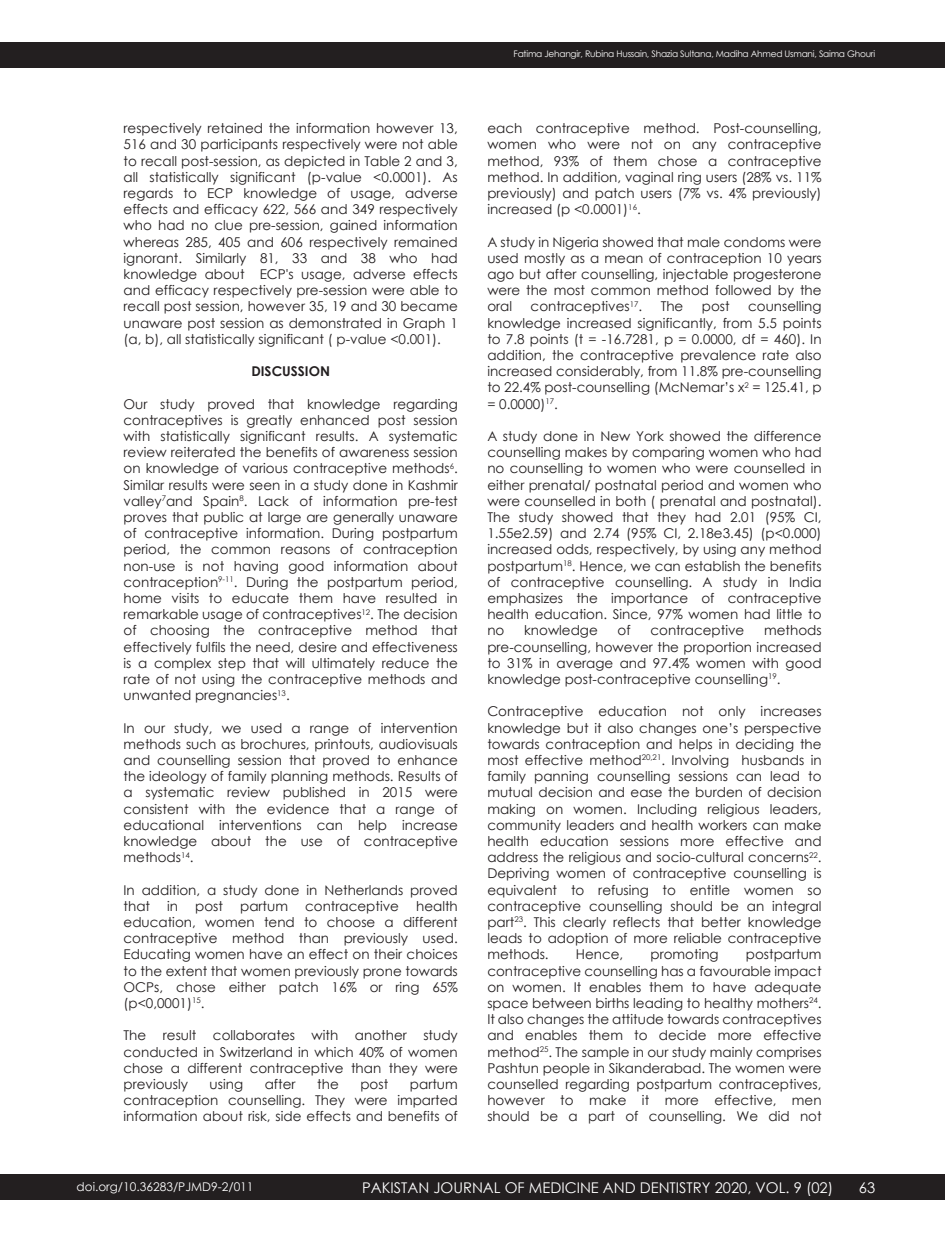
<style>
.page{position:relative;width:945px;height:1242px;background:#fff}
.page>*{position:absolute;margin:0;border:0;box-sizing:border-box;transform-origin:0 0}
.t1{font:14.7px "Century Gothic";color:#fff}
.t2{font:13.5px/16.2px "Century Gothic";color:#231f20;text-align:justify}
.t3{font:13.5px "Century Gothic";letter-spacing:.025em;color:#000}
.t4{font:700 13.5px "Century Gothic";color:#231f20}
.t5{font:12px "Century Gothic";color:#fff}
.t6{font:9px "Century Gothic";letter-spacing:-.025em;color:#fff}
</style>
<div class="page">
<div style="left:0;top:1174px;width:945px;height:26px;background:#231f20"></div>
<div style="left:0;top:42px;width:945px;height:26px;background:#231f20"></div>
<p class="t2" style="left:124px;top:120px;width:336px">respectively retained the information however 13, 516 and 30 participants respectively were not able to recall post-session, as depicted in Table 2 and 3, all statistically significant (p-value &lt;0.0001). As regards to ECP knowledge of usage, adverse effects and efficacy 622, 566 and 349 respectively who had no clue pre-session, gained information whereas 285, 405 and 606 respectively remained ignorant. Similarly 81, 33 and 38 who had knowledge about ECP's usage, adverse effects and efficacy respectively pre-session were able to recall post session, however 35, 19 and 30 became unaware post session as demonstrated in Graph 1 (a, b), all statistically significant ( p-value &lt;0.001).</p>
<p class="t4" style="left:251px;top:363px;width:80px">DISCUSSION</p>
<p class="t2" style="left:124px;top:395px;width:336px">Our study proved that knowledge regarding contraceptives is greatly enhanced post session with statistically significant results. A systematic review reiterated the benefits of awareness session on knowledge of various contraceptive methods<sup>6</sup>.<br>Similar results were seen in a study done in Kashmir valley<sup>7</sup>and Spain<sup>8</sup>. Lack of information pre-test proves that public at large are generally unaware of contraceptive information. During postpartum period, the common reasons of contraception non-use is not having good information about contraception<sup>9-11</sup>. During the postpartum period, home visits to educate them have resulted in remarkable usage of contraceptives<sup>12</sup>. The decision of choosing the contraceptive method that effectively fulfils the need, desire and effectiveness is a complex step that will ultimately reduce the rate of not using the contraceptive methods and unwanted pregnancies<sup>13</sup>.</p>
<p class="t2" style="left:124px;top:719px;width:336px">In our study, we used a range of intervention methods such as brochures, printouts, audiovisuals and counselling session that proved to enhance the ideology of family planning methods. Results of a systematic review published in 2015 were consistent with the evidence that a range of educational interventions can help increase knowledge about the use of contraceptive methods<sup>14</sup>.</p>
<p class="t2" style="left:124px;top:881px;width:336px">In addition, a study done in Netherlands proved that</p>
<p class="t3" style="left:135px;top:127px;width:50px">Drowsy</p>
<p class="t3" style="left:135px;top:162px;width:87px">Unconscious</p>
<p class="t2" style="left:167px;top:897px;width:12px">in</p>
<p class="t2" style="left:195px;top:897px;width:29px">post</p>
<p class="t2" style="left:240px;top:897px;width:49px">partum</p>
<p class="t2" style="left:305px;top:897px;width:95px">contraceptive</p>
<p class="t2" style="left:124px;top:897px;width:336px;text-indent:293px">health education, women tend to choose a different contraceptive method than previously used.<br>Educating women have an effect on their choices to the extent that women previously prone towards OCPs, chose either patch 16% or ring 65% (p&lt;0,0001)<sup>15</sup>.</p>
<p class="t2" style="left:124px;top:1027px;width:336px">The result collaborates with another study conducted in Switzerland in which 40% of women chose a different contraceptive than they were previously</p>
<p class="t2" style="left:210px;top:1075px;width:35px">using</p>
<p class="t2" style="left:265px;top:1075px;width:32px">after</p>
<p class="t2" style="left:317px;top:1075px;width:23px">the</p>
<p class="t2" style="left:360px;top:1075px;width:29px">post</p>
<p class="t2" style="left:124px;top:1075px;width:336px;text-indent:286px">partum contraception counselling. They were imparted information about risk, side effects and benefits of</p>
<p class="t6" style="left:514px;top:48px;width:363px">Fatima Jehangir, Rubina Hussain, Shazia Sultana, Madiha Ahmed Usmani, Saima Ghouri</p>
<p class="t2" style="left:487px;top:120px;width:336px">each contraceptive method. Post-counselling, women who were not on any contraceptive method, 93% of them chose a contraceptive method. In addition, vaginal ring users (28% vs. 11% previously) and patch users (7% vs. 4% previously) increased (p &lt;0.0001)<sup>16</sup>.</p>
<p class="t2" style="left:487px;top:233px;width:336px">A study in Nigeria showed that male condoms were used mostly as a mean of contraception 10 years ago but after counselling, injectable progesterone were the most common method followed by the oral</p>
<p class="t3" style="left:691px;top:127px;width:28px">16.7</p>
<p class="t3" style="left:695px;top:163px;width:20px">7.0</p>
<p class="t2" style="left:531px;top:298px;width:113px">contraceptives<sup>17</sup>.</p>
<p class="t2" style="left:661px;top:298px;width:24px">The</p>
<p class="t2" style="left:702px;top:298px;width:29px">post</p>
<p class="t2" style="left:487px;top:298px;width:336px;text-indent:261px">counselling knowledge increased significantly, from 5.5 points to 7.8 points (t = -16.7281, p = 0.0000, df = 460). In addition, the contraceptive prevalence rate also increased considerably, from 11.8% pre-counselling to 22.4% post-counselling (McNemar’s x<sup>2</sup> = 125.41, p = 0.0000)<sup>17</sup>.</p>
<p class="t2" style="left:487px;top:427px;width:336px">A study done in New York showed the difference counselling makes by comparing women who had no counselling to women who were counselled in either prenatal/ postnatal period and women who were counselled in both ( prenatal and postnatal).<br>The study showed that they had 2.01 (95% CI, 1.55e2.59) and 2.74 (95% CI, 2.18e3.45) (p&lt;0.000) increased odds, respectively, by using any method postpartum<sup>18</sup>. Hence, we can establish the benefits of contraceptive counselling. A study in India emphasizes the importance of contraceptive health education. Since, 97% women had little to no</p>
<p class="t2" style="left:524px;top:622px;width:75px">knowledge</p>
<p class="t2" style="left:618px;top:622px;width:15px">of</p>
<p class="t2" style="left:650px;top:622px;width:95px">contraceptive</p>
<p class="t2" style="left:487px;top:622px;width:336px;text-indent:277px">methods pre-counselling, however the proportion increased to 31% in average and 97.4% women with good knowledge post-contraceptive counselling<sup>19</sup>.</p>
<p class="t2" style="left:487px;top:703px;width:336px">Contraceptive education not only increases knowledge but it also changes one’s perspective towards contraception and helps in deciding the most effective method<sup>20,21</sup>. Involving husbands in family panning counselling sessions can lead to mutual decision and ease the burden of decision making on women. Including religious leaders, community leaders and health workers can make health education sessions more effective and address the religious and socio-cultural concerns<sup>22</sup>.<br>Depriving women of contraceptive counselling is equivalent to refusing to entitle women so contraceptive counselling should be an integral part<sup>23</sup>. This clearly reflects that better knowledge leads to adoption of more reliable contraceptive methods.</p>
<p class="t2" style="left:576px;top:946px;width:49px">Hence,</p>
<p class="t2" style="left:650px;top:946px;width:70px">promoting</p>
<p class="t2" style="left:487px;top:946px;width:336px;text-indent:258px">postpartum contraceptive counselling has a favourable impact on women. It enables them to have adequate space between births leading to healthy mothers<sup>24</sup>.<br>It also changes the attitude towards contraceptives and enables them to decide more effective method<sup>25</sup>. The sample in our study mainly comprises Pashtun people in Sikanderabad. The women were counselled regarding postpartum contraceptives, however to make it more effective, men should be a part of counselling. We did not</p>
<p class="t5" style="left:77px;top:1178px;width:179px">doi.org/10.36283/PJMD9-2/011</p>
<p class="t1" style="left:362px;top:1178px;width:473px">PAKISTAN JOURNAL OF MEDICINE AND DENTISTRY 2020, VOL. 9 (02)</p>
<p class="t1" style="left:859px;top:1178px;width:18px">63</p>
</div>
